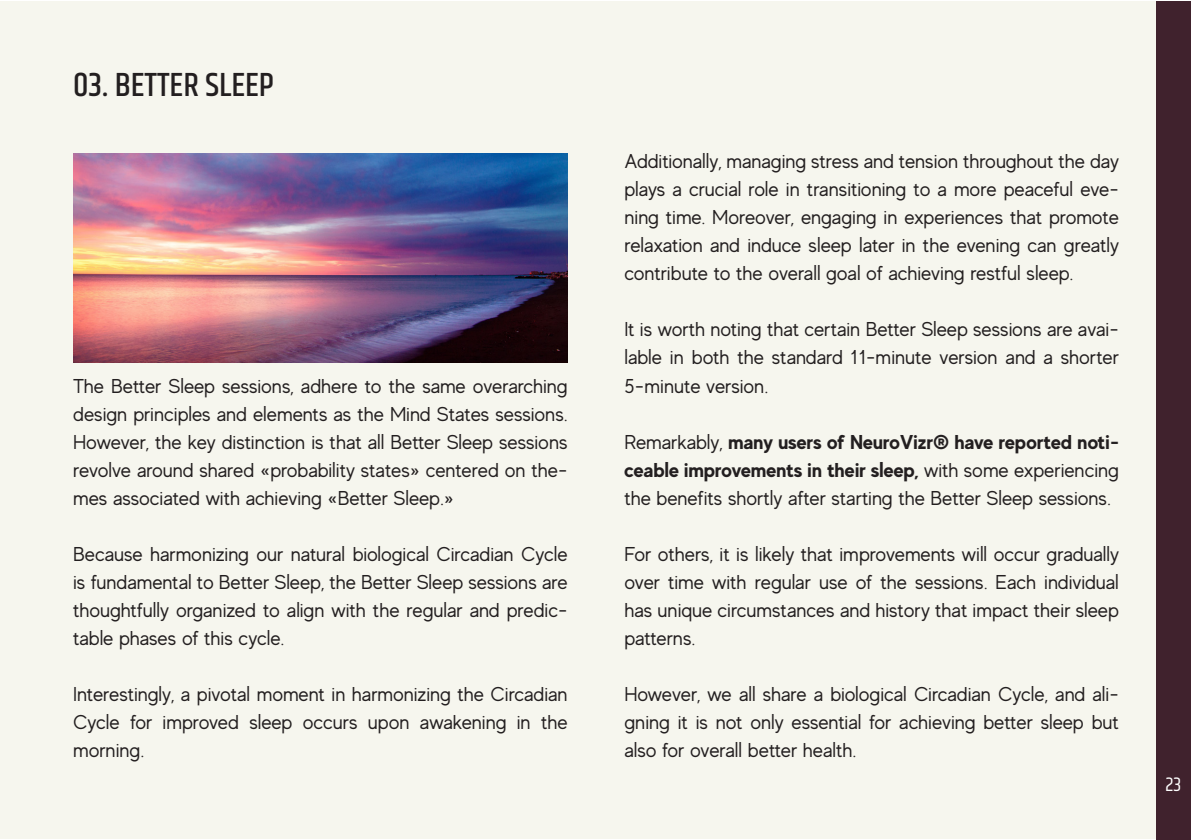
<style>
.page{position:relative;width:1191px;height:840px;background:#fff}
.page>*{position:absolute;margin:0;border:0;box-sizing:border-box;transform-origin:0 0}
.t1{font:500 34px "Khand";color:#231f20}
.Corps_de_Texte{font:20px/28px "MADE Evolve Sans";color:#231f20;text-align:justify}
.t2{font:20px "Khand";color:#fff}
.s1{font-weight:700}
</style>
<div class="page">
<div style="left:1157px;top:1px;width:34px;height:838px;background:#40222d"></div>
<div style="left:0;top:1px;width:1156px;height:837px;background:#f6f6ee"></div>
<img style="left:73px;top:153px;width:494px;height:209px">
<p class="t1" style="left:73px;top:64px;width:202px">03. BETTER SLEEP</p>
<p class="Corps_de_Texte" style="left:73px;top:371px;width:496px">The Better Sleep sessions, adhere to the same overarching design principles and elements as the Mind States sessions.<br>However, the key distinction is that all Better Sleep sessions revolve around shared «probability states» centered on the&shy;mes associated with achieving «Better Sleep.»</p>
<p class="Corps_de_Texte" style="left:73px;top:539px;width:496px">Because harmonizing our natural biological Circadian Cycle is fundamental to Better Sleep, the Better Sleep sessions are thoughtfully organized to align with the regular and predic&shy;table phases of this cycle.</p>
<p class="Corps_de_Texte" style="left:73px;top:679px;width:496px">Interestingly, a pivotal moment in harmonizing the Circadian Cycle for improved sleep occurs upon awakening in the morning.</p>
<p class="Corps_de_Texte" style="left:624px;top:147px;width:496px">Additionally, managing stress and tension throughout the day plays a crucial role in transitioning to a more peaceful eve&shy;ning time. Moreover, engaging in experiences that promote relaxation and induce sleep later in the evening can greatly contribute to the overall goal of achieving restful sleep.</p>
<p class="Corps_de_Texte" style="left:624px;top:315px;width:496px">It is worth noting that certain Better Sleep sessions are avai&shy;lable in both the standard 11-minute version and a shorter 5-minute version.</p>
<p class="Corps_de_Texte" style="left:624px;top:427px;width:496px">Remarkably, <span class="s1">many users of NeuroVizr® have reported noti&shy;ceable improvements in their sleep,</span> with some experiencing the benefits shortly after starting the Better Sleep sessions.</p>
<p class="Corps_de_Texte" style="left:624px;top:539px;width:496px">For others, it is likely that improvements will occur gradually over time with regular use of the sessions. Each individual has unique circumstances and history that impact their sleep patterns.</p>
<p class="Corps_de_Texte" style="left:624px;top:679px;width:496px">However, we all share a biological Circadian Cycle, and ali&shy;gning it is not only essential for achieving better sleep but also for overall better health.</p>
<p class="t2" style="left:1165px;top:772px;width:17px">23</p>
</div>
